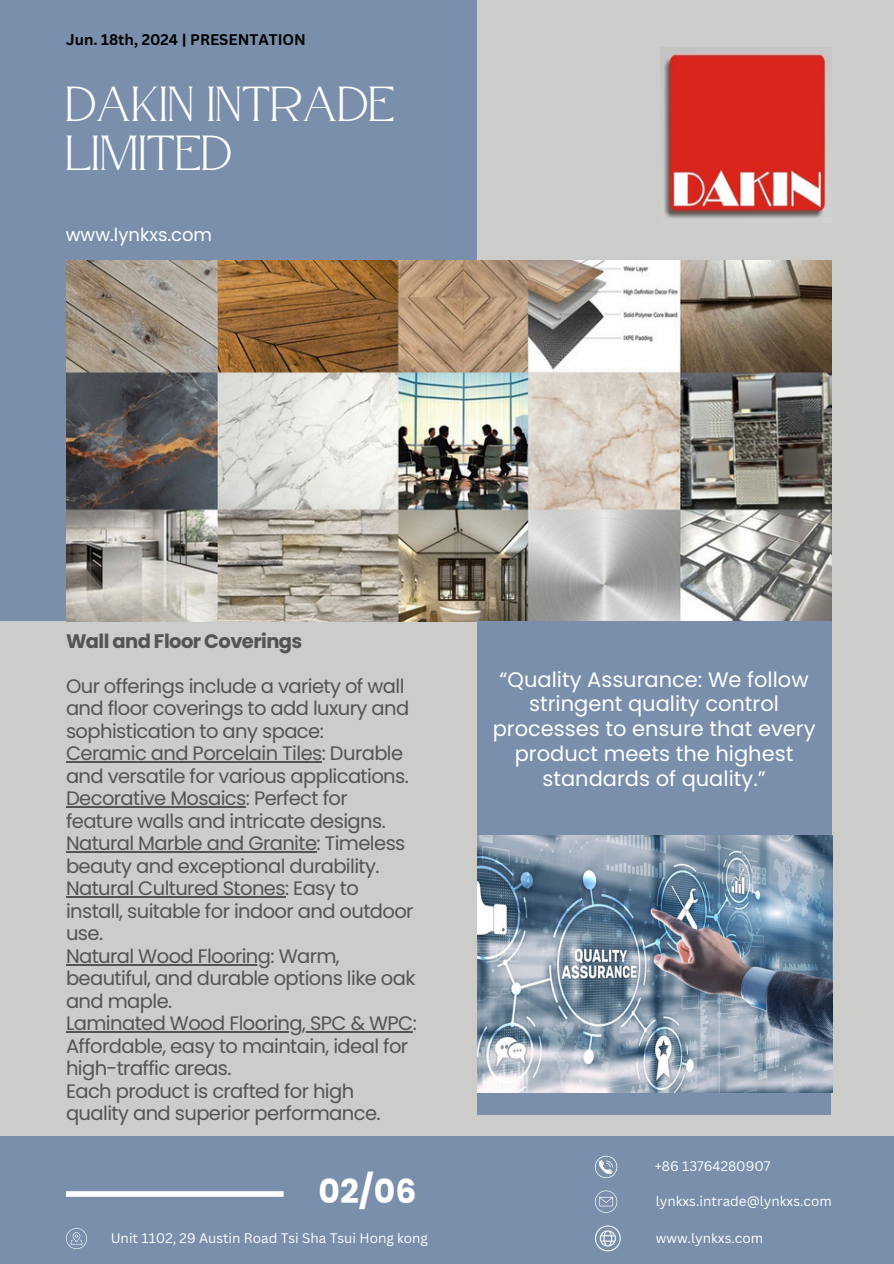
<style>
.page{position:relative;width:894px;height:1264px;background:#fff}
.page>*{position:absolute;margin:0;border:0;box-sizing:border-box;transform-origin:0 0}
.t1{font:49.05px/49.5px "Atteron";color:#fff}
.t2{font:700 33px "Poppins";color:#fff}
.t3{font:21px/24.8px "Poppins";color:#fff;text-align:center}
.t4{font:19.5px/22.5px "Poppins";letter-spacing:-.03em;color:#545454}
.t5{font:700 19.5px "Poppins";letter-spacing:-.03em;color:#545454}
.t6{font:18px "Poppins";color:#fff}
.t7{font:700 15px "Canva Sans";color:#000}
.t8{font:13.5px "Canva Sans";color:#fff}
</style>
<div class="page">
<div style="left:0;top:0;width:893px;height:1263px;background:#ccccca"></div>
<div style="left:0;top:0;width:477px;height:621px;background:#798fab"></div>
<img style="left:66px;top:260px;width:765px;height:361px">
<div style="left:477px;top:621px;width:353px;height:216px;background:#798fab"></div>
<div style="left:477px;top:993px;width:353px;height:121px;background:#798fab"></div>
<img style="left:477px;top:835px;width:354px;height:257px">
<img style="left:663px;top:49px;width:165px;height:169px">
<div style="left:0;top:1135px;width:893px;height:128px;background:#798fab"></div>
<div style="left:66px;top:1191px;width:217px;height:5px;background:#fff"></div>
<svg style="left:595px;top:1155px;width:22px;height:23px"></svg>
<svg style="left:595px;top:1225px;width:25px;height:26px"></svg>
<svg style="left:595px;top:1190px;width:22px;height:22px"></svg>
<svg style="left:66px;top:1228px;width:21px;height:20px"></svg>
<hr style="left:66px;top:761px;width:256px;height:1px;background:#545454">
<hr style="left:66px;top:806px;width:180px;height:1px;background:#545454">
<hr style="left:66px;top:851px;width:250px;height:1px;background:#545454">
<hr style="left:66px;top:896px;width:219px;height:1px;background:#545454">
<hr style="left:66px;top:964px;width:204px;height:1px;background:#545454">
<hr style="left:66px;top:1031px;width:346px;height:1px;background:#545454">
<p class="t7" style="left:66px;top:29px;width:241px">Jun. 18th, 2024 | PRESENTATION</p>
<h4 class="t1" style="left:65px;top:79px;width:331px">DAKIN INTRADE<br>LIMITED</h4>
<h2 class="t6" style="left:66px;top:222px;width:148px">www.lynkxs.com</h2>
<h5 class="t5" style="left:66px;top:627px;width:238px">Wall and Floor Coverings</h5>
<p class="t4" style="left:66px;top:674px;width:349px">Our offerings include a variety of wall and floor coverings to add luxury and sophistication to any space:<br>Ceramic and Porcelain Tiles: Durable and versatile for various applications.<br>Decorative Mosaics: Perfect for feature walls and intricate designs.<br>Natural Marble and Granite: Timeless beauty and exceptional durability.<br>Natural Cultured Stones: Easy to install, suitable for indoor and outdoor use.</p>
<p class="t4" style="left:66px;top:944px;width:351px">Natural Wood Flooring: Warm, beautiful, and durable options like oak and maple.</p>
<p class="t4" style="left:66px;top:1012px;width:352px">Laminated Wood Flooring, SPC &amp; WPC:<br>Affordable, easy to maintain, ideal for high-traffic areas.<br>Each product is crafted for high quality and superior performance.</p>
<p class="t2" style="left:318px;top:1168px;width:99px">02/06</p>
<p class="t8" style="left:111px;top:1228px;width:319px">Unit 1102, 29 Austin Road Tsi Sha Tsui Hong kong</p>
<p class="t3" style="left:492px;top:667px;width:324px">“Quality Assurance: We follow stringent quality control processes to ensure that every product meets the highest standards of quality.”</p>
<p class="t8" style="left:654px;top:1156px;width:117px">+86 13764280907</p>
<p class="t8" style="left:655px;top:1191px;width:177px">lynkxs.intrade@lynkxs.com</p>
<h1 class="t8" style="left:654px;top:1228px;width:177px">lynkxs.i trade@lynkxs.com</h1>
<p class="t8" style="left:655px;top:1228px;width:109px">www.lynkxs.com</p>
</div>
